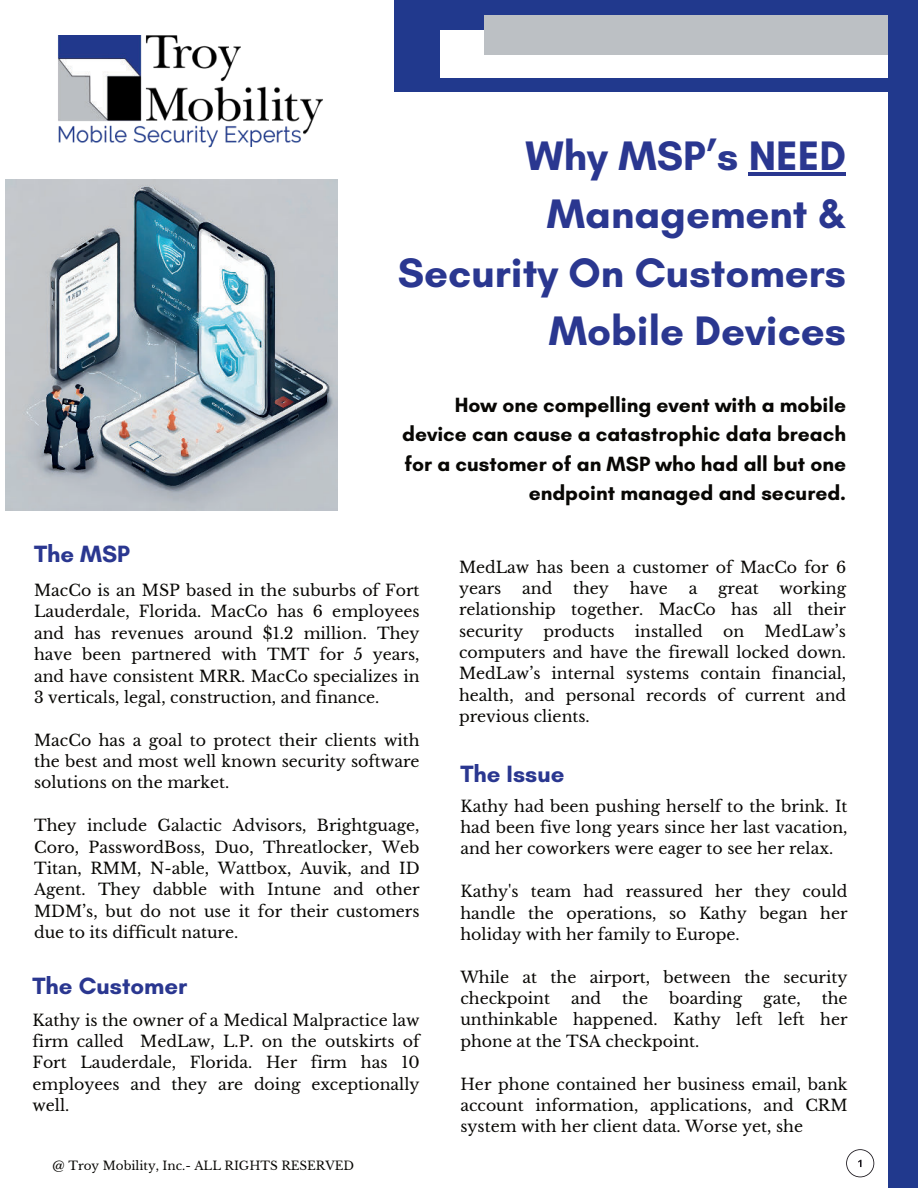
<style>
.page{position:relative;width:918px;height:1188px;background:#fff}
.page>*{position:absolute;margin:0;border:0;box-sizing:border-box;transform-origin:0 0}
.t1{font:700 42px/58.5px "Glacial Indifference";color:#2a3790;text-align:right}
.t2{font:700 24px "Glacial Indifference";color:#2a3790}
.t3{font:700 21px/29.2px "Glacial Indifference";color:#080704;text-align:right}
.t4{font:15.75px/21.3px "Libre Baskerville";color:#080704;text-align:justify}
.t5{font:12px "Libre Baskerville";color:#080704}
</style>
<div class="page">
<img style="left:6px;top:179px;width:331px;height:332px">
<div style="left:395px;top:0;width:523px;height:92px;background:#21398d"></div>
<div style="left:441px;top:30px;width:477px;height:48px;background:#fff"></div>
<div style="left:484px;top:15px;width:434px;height:39px;background:#bcc0c4"></div>
<div style="left:888px;top:0;width:30px;height:1188px;background:#21398d"></div>
<svg style="left:846px;top:1149px;width:28px;height:28px"></svg>
<img style="left:58px;top:36px;width:265px;height:112px">
<hr style="left:749px;top:172px;width:97px;height:3px;background:#2a3790">
<h1 class="t1" style="left:398px;top:126px;width:450px">Why MSP’s NEED<br>Management &amp;<br>Security On Customers<br>Mobile Devices</h1>
<h3 class="t3" style="left:402px;top:390px;width:445px">How one compelling event with a mobile device can cause a catastrophic data breach for a customer of an MSP who had all but one endpoint managed and secured.</h3>
<h2 class="t2" style="left:34px;top:539px;width:98px">The MSP</h2>
<p class="t4" style="left:34px;top:580px;width:387px">MacCo is an MSP based in the suburbs of Fort Lauderdale, Florida. MacCo has 6 employees and has revenues around $1.2 million. They have been partnered with TMT for 5 years, and have consistent MRR. MacCo specializes in 3 verticals, legal, construction, and finance.</p>
<p class="t4" style="left:34px;top:729px;width:387px">MacCo has a goal to protect their clients with the best and most well known security software solutions on the market.</p>
<p class="t4" style="left:34px;top:815px;width:387px">They include Galactic Advisors, Brightguage, Coro, PasswordBoss, Duo, Threatlocker, Web Titan, RMM, N-able, Wattbox, Auvik, and ID Agent. They dabble with Intune and other MDM’s, but do not use it for their customers due to its difficult nature.</p>
<h2 class="t2" style="left:32px;top:971px;width:156px">The Customer</h2>
<p class="t4" style="left:32px;top:1009px;width:389px">Kathy is the owner of a Medical Malpractice law firm called MedLaw, L.P. on the outskirts of Fort Lauderdale, Florida. Her firm has 10 employees and they are doing exceptionally well.</p>
<p class="t5" style="left:53px;top:1158px;width:303px">@ Troy Mobility, Inc.- ALL RIGHTS RESERVED</p>
<p class="t4" style="left:459px;top:556px;width:389px">MedLaw has been a customer of MacCo for 6 years</p>
<p class="t4" style="left:459px;top:578px;width:389px;text-indent:321px">working relationship together. MacCo has all their security</p>
<p class="t4" style="left:522px;top:578px;width:32px">and</p>
<p class="t4" style="left:573px;top:578px;width:37px">they</p>
<p class="t4" style="left:630px;top:578px;width:40px">have</p>
<p class="t4" style="left:689px;top:578px;width:10px">a</p>
<p class="t4" style="left:718px;top:578px;width:42px">great</p>
<p class="t4" style="left:459px;top:620px;width:389px;text-indent:306px">MedLaw’s computers and have the firewall locked down.<br>MedLaw’s internal systems contain financial, health, and personal records of current and previous clients.</p>
<p class="t4" style="left:543px;top:620px;width:73px">products</p>
<p class="t4" style="left:635px;top:620px;width:69px">installed</p>
<p class="t4" style="left:723px;top:620px;width:23px">on</p>
<h2 class="t2" style="left:460px;top:759px;width:106px">The Issue</h2>
<p class="t4" style="left:460px;top:795px;width:389px">Kathy had been pushing herself to the brink. It had been five long years since her last vacation, and her coworkers were eager to see her relax.</p>
<p class="t4" style="left:460px;top:881px;width:389px">Kathy's team had reassured her they could handle the operations, so Kathy began her holiday with her family to Europe.</p>
<p class="t4" style="left:460px;top:966px;width:389px">While at the airport, between the security checkpoint</p>
<p class="t4" style="left:460px;top:988px;width:389px;text-indent:361px">the unthinkable happened. Kathy left left her phone at the TSA checkpoint.</p>
<p class="t4" style="left:460px;top:1073px;width:389px">Her phone contained her business email, bank account information, applications, and CRM system with her client data. Worse yet, she</p>
<p class="t4" style="left:571px;top:988px;width:32px">and</p>
<p class="t4" style="left:622px;top:988px;width:27px">the</p>
<p class="t4" style="left:669px;top:988px;width:75px">boarding</p>
<p class="t4" style="left:763px;top:988px;width:39px">gate,</p>
</div>
